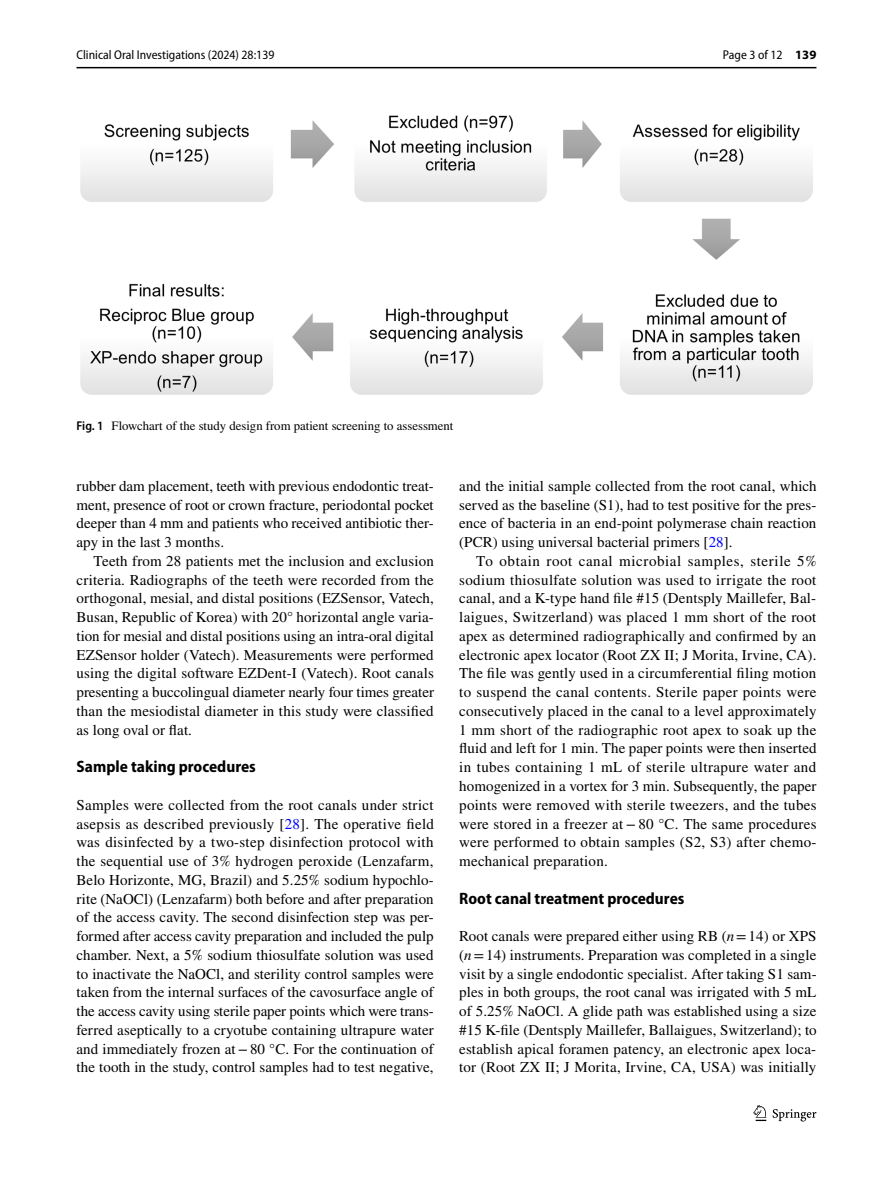
<style>
.page{position:relative;width:893px;height:1187px;background:#fff}
.page>*{position:absolute;margin:0;border:0;box-sizing:border-box;transform-origin:0 0}
.t1{font:700 semi-condensed 16.5px "Myriad Pro";color:#000}
.t2{font:15px/18.8px "STIX";letter-spacing:.005em;color:#000;text-align:justify}
.t3{font:12.75px "STIX";color:#000}
.t4{font:semi-condensed 12.75px "Myriad Pro";color:#000}
.s1{font-weight:700;font-stretch:normal}
.s2{font-family:"Myriad Pro";font-weight:600;font-stretch:semi-condensed}
.s3{color:#00f}
.s4{font-style:italic}
</style>
<div class="page">
<hr style="left:77px;top:67px;width:739px;height:1px;background:#000">
<svg style="left:753px;top:1105px;width:13px;height:15px"></svg>
<svg style="left:773px;top:1109px;width:43px;height:12px"></svg>
<img style="left:81px;top:115px;width:731px;height:280px">
<p class="t4" style="left:77px;top:48px;width:199px">Clinical Oral Investigations (2024) 28:139</p>
<p class="t4" style="left:723px;top:48px;width:95px">Page 3 of 12 <span class="s1">139</span></p>
<p class="t3" style="left:77px;top:417px;width:378px"><span class="s2">Fig. 1</span> Flowchart of the study design from patient screening to assessment</p>
<p class="t2" style="left:77px;top:477px;width:359px">rubber dam placement, teeth with previous endodontic treat&shy;ment, presence of root or crown fracture, periodontal pocket deeper than 4 mm and patients who received antibiotic ther&shy;apy in the last 3 months.</p>
<p class="t2" style="left:77px;top:552px;width:359px;text-indent:17px">Teeth from 28 patients met the inclusion and exclusion criteria. Radiographs of the teeth were recorded from the orthogonal, mesial, and distal positions (EZSensor, Vatech, Busan, Republic of Korea) with 20° horizontal angle varia&shy;tion for mesial and distal positions using an intra-oral digital EZSensor holder (Vatech). Measurements were performed using the digital software EZDent-I (Vatech). Root canals presenting a buccolingual diameter nearly four times greater than the mesiodistal diameter in this study were classified as long oval or flat.</p>
<p class="t1" style="left:77px;top:757px;width:181px">Sample taking procedures</p>
<p class="t2" style="left:77px;top:796px;width:359px">Samples were collected from the root canals under strict asepsis as described previously [<span class="s3">28</span>]. The operative field was disinfected by a two-step disinfection protocol with the sequential use of 3% hydrogen peroxide (Lenzafarm, Belo Horizonte, MG, Brazil) and 5.25% sodium hypochlo&shy;rite (NaOCl) (Lenzafarm) both before and after preparation of the access cavity. The second disinfection step was per&shy;formed after access cavity preparation and included the pulp chamber. Next, a 5% sodium thiosulfate solution was used to inactivate the NaOCl, and sterility control samples were taken from the internal surfaces of the cavosurface angle of the access cavity using sterile paper points which were trans&shy;ferred aseptically to a cryotube containing ultrapure water and immediately frozen at−80 °C. For the continuation of the tooth in the study, control samples had to test negative,</p>
<p class="t2" style="left:459px;top:477px;width:359px">and the initial sample collected from the root canal, which served as the baseline (S1), had to test positive for the pres&shy;ence of bacteria in an end-point polymerase chain reaction (PCR) using universal bacterial primers [<span class="s3">28</span>].</p>
<p class="t2" style="left:459px;top:552px;width:359px;text-indent:17px">To obtain root canal microbial samples, sterile 5% sodium thiosulfate solution was used to irrigate the root canal, and a K-type hand file #15 (Dentsply Maillefer, Bal&shy;laigues, Switzerland) was placed 1 mm short of the root apex as determined radiographically and confirmed by an electronic apex locator (Root ZX II; J Morita, Irvine, CA).<br>The file was gently used in a circumferential filing motion to suspend the canal contents. Sterile paper points were consecutively placed in the canal to a level approximately 1 mm short of the radiographic root apex to soak up the fluid and left for 1 min. The paper points were then inserted in tubes containing 1 mL of sterile ultrapure water and homogenized in a vortex for 3 min. Subsequently, the paper points were removed with sterile tweezers, and the tubes were stored in a freezer at−80 °C. The same procedures were performed to obtain samples (S2, S3) after chemo&shy;mechanical preparation.</p>
<p class="t1" style="left:459px;top:888px;width:227px">Root canal treatment procedures</p>
<p class="t2" style="left:459px;top:927px;width:359px">Root canals were prepared either using RB (<span class="s4">n</span>=14) or XPS (<span class="s4">n</span>=14) instruments. Preparation was completed in a single visit by a single endodontic specialist. After taking S1 sam&shy;ples in both groups, the root canal was irrigated with 5 mL of 5.25% NaOCl. A glide path was established using a size #15 K-file (Dentsply Maillefer, Ballaigues, Switzerland); to establish apical foramen patency, an electronic apex loca&shy;tor (Root ZX II; J Morita, Irvine, CA, USA) was initially</p>
</div>
